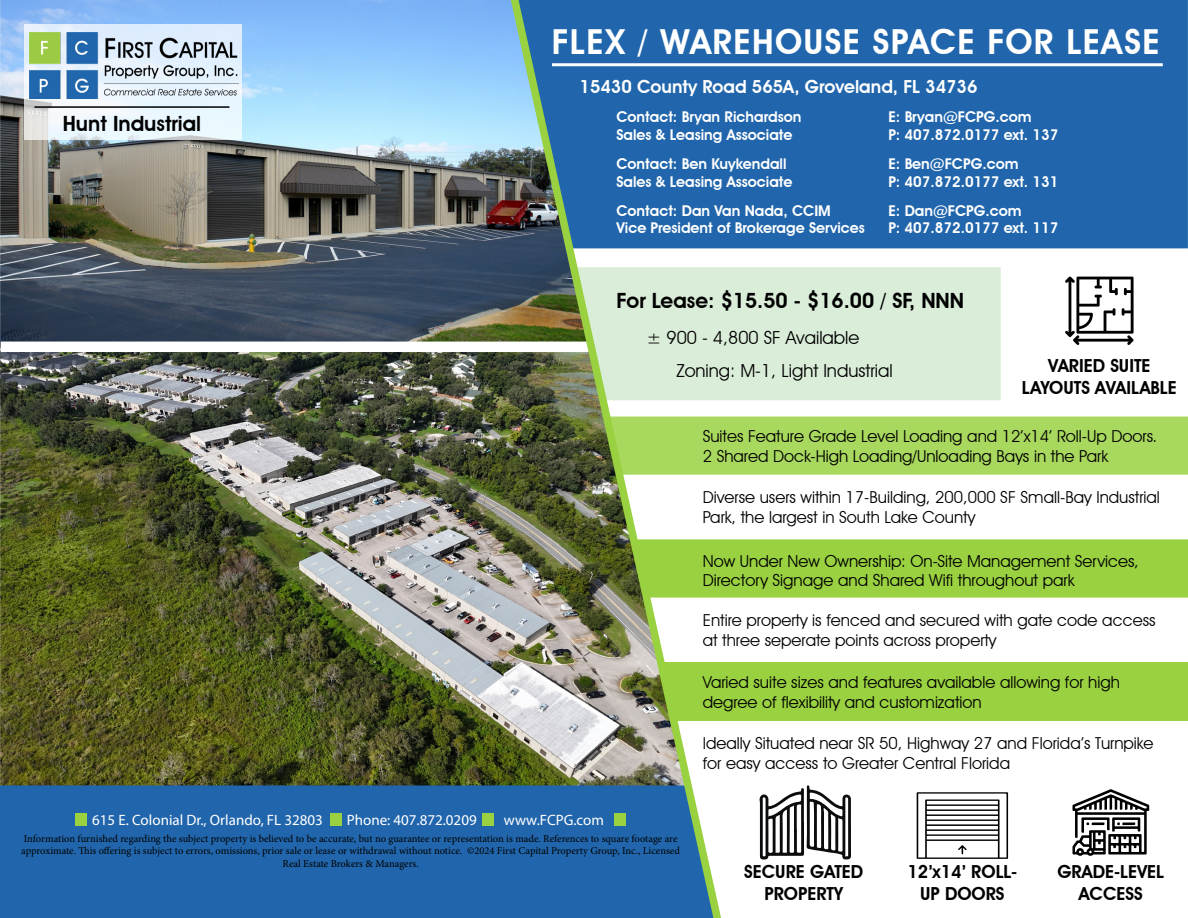
<style>
.page{position:relative;width:1188px;height:918px;background:#fff}
.page>*{position:absolute;margin:0;border:0;box-sizing:border-box;transform-origin:0 0}
.t1{font:600 34.5px "Avant Garde IT Cby BT";letter-spacing:.04em;color:#fff}
.t2{font:600 21px "Avant Garde IT Cby BT";color:#000}
.t3{font:600 18px/22.5px "Avant Garde IT Cby BT";color:#000;text-align:center}
.t4{font:18px "Avant Garde IT Cby BT";color:#000}
.t5{font:600 18px "Avant Garde IT Cby BT";color:#fff}
.t6{font:16.5px/19.8px "Avant Garde IT Cby BT";color:#000}
.t7{font:15px "Myriad Pro";color:#fff}
.t8{font:600 14.85px/17.9px "Avant Garde IT Cby BT";color:#fff}
.t9{font:10.5px/12.6px "Minion Pro";letter-spacing:-.005em;color:#000;text-align:center}
</style>
<div class="page">
<div style="left:569px;top:662px;width:619px;height:58px;background:#99d140"></div>
<div style="left:726px;top:539px;width:462px;height:59px;background:#99d140"></div>
<div style="left:726px;top:417px;width:462px;height:58px;background:#a9d85e"></div>
<div style="left:726px;top:0;width:462px;height:248px;background:#2166ac"></div>
<div style="left:726px;top:267px;width:275px;height:133px;background:#daedd8"></div>
<img style="left:0;top:0;width:504px;height:344px">
<img style="left:0;top:344px;width:504px;height:441px">
<div style="left:0;top:785px;width:504px;height:133px;background:#2166ac"></div>
<hr style="left:552px;top:63px;width:611px;height:3px;background:#fff">
<svg style="left:24px;top:24px;width:217px;height:115px;fill:#eaf7fe"></svg>
<hr style="left:34px;top:106px;width:195px;height:2px;background:#000">
<img style="left:30px;top:33px;width:208px;height:66px">
<svg style="left:1065px;top:276px;width:69px;height:69px"></svg>
<div style="left:482px;top:814px;width:12px;height:12px;background:#99d140"></div>
<div style="left:330px;top:814px;width:12px;height:12px;background:#99d140"></div>
<div style="left:75px;top:814px;width:12px;height:12px;background:#99d140"></div>
<div style="left:1px;top:342px;width:591px;height:10px;background:#fff"></div>
<img style="left:504px;top:0;width:222px;height:918px">
<svg style="left:759px;top:785px;width:92px;height:75px"></svg>
<svg style="left:1072px;top:789px;width:77px;height:67px"></svg>
<svg style="left:917px;top:792px;width:91px;height:67px"></svg>
<h1 class="t1" style="left:552px;top:21px;width:609px">FLEX / WAREHOUSE SPACE FOR LEASE</h1>
<p class="t2" style="left:63px;top:111px;width:140px">Hunt Industrial</p>
<p class="t5" style="left:580px;top:76px;width:399px">15430 County Road 565A, Groveland, FL 34736</p>
<p class="t8" style="left:616px;top:108px;width:187px">Contact: Bryan Richardson<br>Sales &amp; Leasing Associate</p>
<p class="t8" style="left:888px;top:108px;width:172px">E: Bryan@FCPG.com<br>P: 407.872.0177 ext. 137</p>
<p class="t8" style="left:616px;top:154px;width:178px">Contact: Ben Kuykendall<br>Sales &amp; Leasing Associate</p>
<p class="t8" style="left:888px;top:154px;width:172px">E: Ben@FCPG.com<br>P: 407.872.0177 ext. 131</p>
<p class="t8" style="left:616px;top:201px;width:250px">Contact: Dan Van Nada, CCIM<br>Vice President of Brokerage Services</p>
<p class="t8" style="left:888px;top:201px;width:172px">E: Dan@FCPG.com<br>P: 407.872.0177 ext. 117</p>
<p class="t2" style="left:616px;top:287px;width:349px">For Lease: $15.50 - $16.00 / SF, NNN</p>
<p class="t4" style="left:646px;top:327px;width:215px">± 900 - 4,800 SF Available</p>
<p class="t4" style="left:676px;top:359px;width:218px">Zoning: M-1, Light Industrial</p>
<p class="t3" style="left:1022px;top:354px;width:156px">VARIED SUITE<br>LAYOUTS AVAILABLE</p>
<p class="t6" style="left:703px;top:426px;width:456px">Suites Feature Grade Level Loading and 12’x14’ Roll-Up Doors.<br>2 Shared Dock-High Loading/Unloading Bays in the Park</p>
<p class="t6" style="left:703px;top:488px;width:459px">Diverse users within 17-Building, 200,000 SF Small-Bay Industrial<br>Park, the largest in South Lake County</p>
<p class="t6" style="left:703px;top:551px;width:437px">Now Under New Ownership: On-Site Management Services,<br>Directory Signage and Shared Wifi throughout park</p>
<p class="t6" style="left:703px;top:610px;width:454px">Entire property is fenced and secured with gate code access at three seperate points across property</p>
<p class="t6" style="left:703px;top:672px;width:419px">Varied suite sizes and features available allowing for high degree of flexibility and customization</p>
<p class="t6" style="left:703px;top:733px;width:452px">Ideally Situated near SR 50, Highway 27 and Florida’s Turnpike for easy access to Greater Central Florida</p>
<p class="t7" style="left:92px;top:811px;width:232px">615 E. Colonial Dr., Orlando, FL 32803</p>
<p class="t7" style="left:347px;top:811px;width:131px">Phone: 407.872.0209</p>
<p class="t7" style="left:504px;top:811px;width:102px">www.FCPG.com</p>
<p class="t9" style="left:21px;top:832px;width:660px">Information furnished regarding the subject property is believed to be accurate, but no guarantee or representation is made. References to square footage are approximate. This offering is subject to errors, omissions, prior sale or lease or withdrawal without notice. ©2024 First Capital Property Group, Inc., Licensed<br>Real Estate Brokers &amp; Managers.</p>
<p class="t3" style="left:744px;top:860px;width:121px">SECURE GATED<br>PROPERTY</p>
<p class="t3" style="left:907px;top:860px;width:111px">12’x14’ ROLL-<br>UP DOORS</p>
<p class="t3" style="left:1057px;top:860px;width:108px">GRADE-LEVEL<br>ACCESS</p>
</div>
